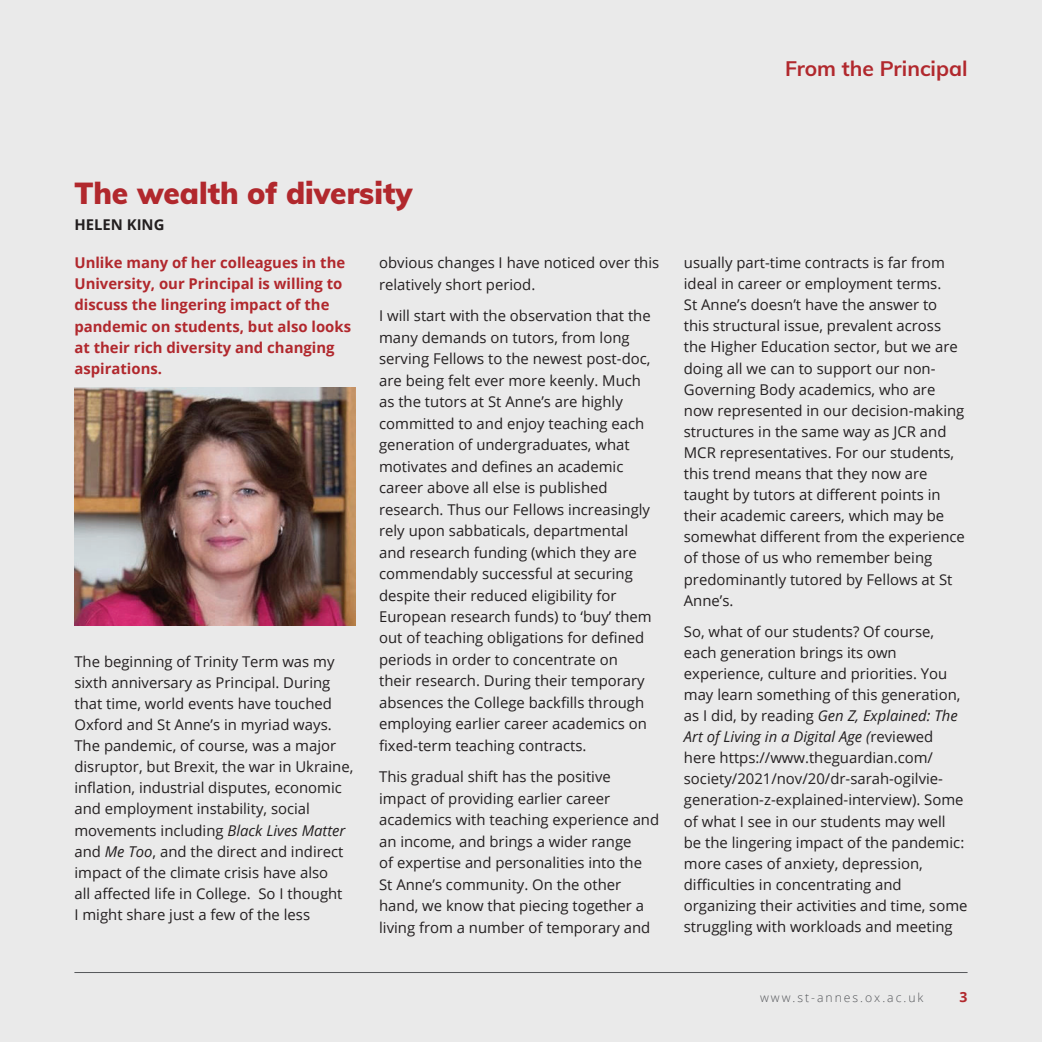
<style>
.page{position:relative;width:1042px;height:1042px;background:#eaeaea}
.page>*{position:absolute;margin:0;border:0;box-sizing:border-box;transform-origin:0 0}
.t1{font:900 29.75px "Muli";color:#b1282d}
.t2{font:700 21px "Muli";color:#b1282d}
.t3{font:14.88px/21.2px "Open Sans";color:#231f20}
.t4{font:700 14.88px/21.2px "Open Sans";color:#b1282d}
.t5{font:700 14.88px "Open Sans";color:#231f20}
.t6{font:700 14px "Open Sans";color:#b1282d}
.t7{font:300 12.25px "Open Sans";letter-spacing:.16em;color:#54565a}
.s1{font-style:italic}
</style>
<div class="page">
<img style="left:74px;top:387px;width:281px;height:238px">
<hr style="left:74px;top:972px;width:893px;height:1px;background:#54565a">
<h2 class="t2" style="left:785px;top:53px;width:184px">From the Principal</h2>
<h1 class="t1" style="left:74px;top:171px;width:339px">The wealth of diversity</h1>
<p class="t5" style="left:74px;top:214px;width:92px">HELEN KING</p>
<p class="t4" style="left:74px;top:252px;width:278px">Unlike many of her colleagues in the University, our Principal is willing to discuss the lingering impact of the pandemic on students, but also looks at their rich diversity and changing aspirations.</p>
<p class="t3" style="left:379px;top:252px;width:282px">obvious changes I have noticed over this relatively short period.</p>
<p class="t3" style="left:379px;top:305px;width:274px">I will start with the observation that the many demands on tutors, from long serving Fellows to the newest post-doc, are being felt ever more keenly. Much as the tutors at St Anne’s are highly committed to and enjoy teaching each generation of undergraduates, what motivates and defines an academic career above all else is published research. Thus our Fellows increasingly rely upon sabbaticals, departmental and research funding (which they are commendably successful at securing despite their reduced eligibility for European research funds) to ‘buy’ them out of teaching obligations for defined periods in order to concentrate on their research. During their temporary absences the College backfills through employing earlier career academics on fixed-term teaching contracts.</p>
<p class="t3" style="left:379px;top:766px;width:282px">This gradual shift has the positive impact of providing earlier career academics with teaching experience and an income, and brings a wider range<br>of expertise and personalities into the<br>St Anne’s community. On the other hand, we know that piecing together a living from a number of temporary and</p>
<p class="t3" style="left:74px;top:650px;width:280px">The beginning of Trinity Term was my sixth anniversary as Principal. During that time, world events have touched Oxford and St Anne’s in myriad ways.<br>The pandemic, of course, was a major disruptor, but Brexit, the war in Ukraine, inflation, industrial disputes, economic and employment instability, social movements including <span class="s1">Black Lives Matter </span>and <span class="s1">Me Too</span>, and the direct and indirect impact of the climate crisis have also<br>all affected life in College. So I thought<br>I might share just a few of the less</p>
<p class="t3" style="left:684px;top:252px;width:283px">usually part-time contracts is far from ideal in career or employment terms.<br>St Anne’s doesn’t have the answer to this structural issue, prevalent across the Higher Education sector, but we are doing all we can to support our non-Governing Body academics, who are now represented in our decision-making structures in the same way as JCR and MCR representatives. For our students, this trend means that they now are taught by tutors at different points in their academic careers, which may be somewhat different from the experience of those of us who remember being predominantly tutored by Fellows at St Anne’s.</p>
<p class="t3" style="left:684px;top:620px;width:285px">So, what of our students? Of course, each generation brings its own experience, culture and priorities. You may learn something of this generation, as I did, by reading <span class="s1">Gen Z, Explained: The Art of Living in a Digital Age (</span>reviewed here https://www.theguardian.com/ society/2021/nov/20/dr-sarah-ogilvie&shy;generation-z-explained-interview). Some of what I see in our students may well<br>be the lingering impact of the pandemic: more cases of anxiety, depression, difficulties in concentrating and organizing their activities and time, some struggling with workloads and meeting</p>
<p class="t7" style="left:760px;top:989px;width:165px">www.st-annes.ox.ac.uk</p>
<p class="t6" style="left:959px;top:987px;width:9px">3</p>
</div>
